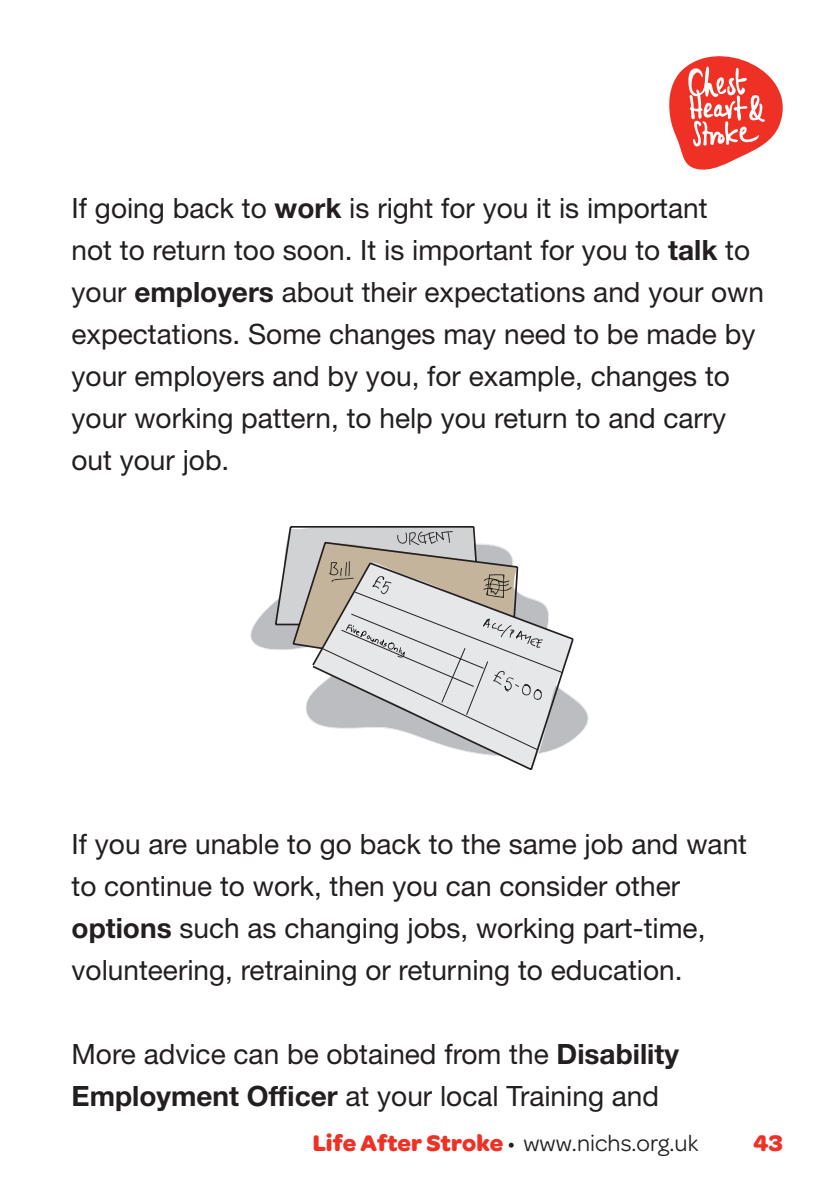
<style>
.page{position:relative;width:839px;height:1190px;background:#fff}
.page>*{position:absolute;margin:0;border:0;box-sizing:border-box;transform-origin:0 0}
.t1{font:28px/42px "Helvetica Neue LT Std";color:#231f20}
.t2{font:24px "Omnes";color:#231f20}
.t3{font:700 24px "Omnes";color:#ef3024}
.s1{font-weight:700}
.s2{font-weight:700;color:#ef3024}
</style>
<div class="page">
<svg style="left:669px;top:56px;width:114px;height:114px"></svg>
<svg style="left:250px;top:603px;width:339px;height:136px"></svg>
<svg style="left:273px;top:600px;width:301px;height:171px"></svg>
<svg style="left:276px;top:526px;width:287px;height:225px"></svg>
<p class="t1" style="left:71px;top:186px;width:693px">If going back to <span class="s1">work</span> is right for you it is important<br>not to return too soon. It is important for you to <span class="s1">talk</span> to your <span class="s1">employers</span> about their expectations and your own expectations. Some changes may need to be made by your employers and by you, for example, changes to your working pattern, to help you return to and carry out your job.</p>
<p class="t1" style="left:71px;top:823px;width:676px">If you are unable to go back to the same job and want to continue to work, then you can consider other <span class="s1">options</span> such as changing jobs, working part-time, volunteering, retraining or returning to education.</p>
<p class="t1" style="left:71px;top:1033px;width:608px">More advice can be obtained from the <span class="s1">Disability<br>Employment Officer</span> at your local Training and</p>
<p class="t2" style="left:312px;top:1129px;width:387px"><span class="s2">Life After Stroke</span> • www.nichs.org.uk</p>
<p class="t3" style="left:753px;top:1128px;width:31px">43</p>
</div>
